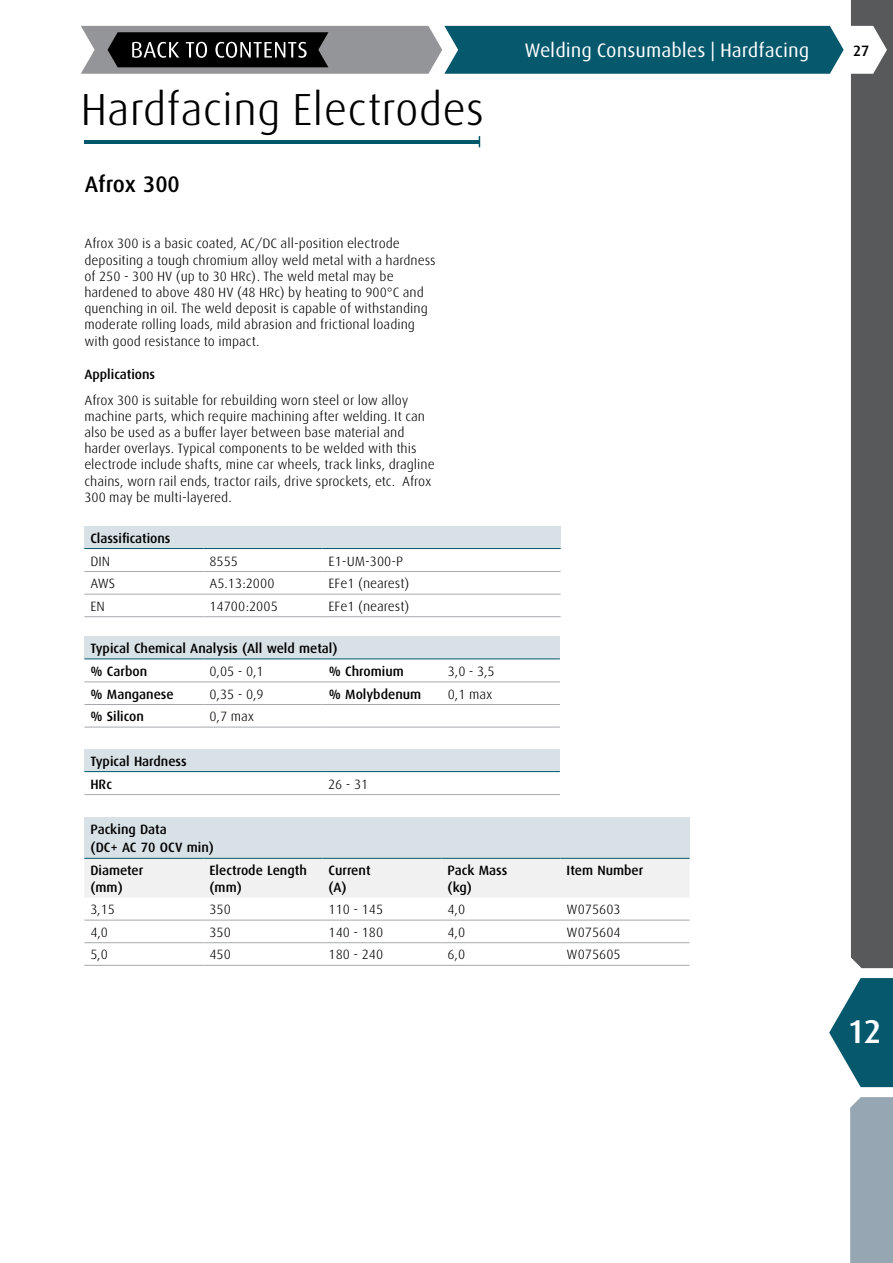
<style>
.page{position:relative;width:893px;height:1263px;background:#fff}
.page>*{position:absolute;margin:0;border:0;box-sizing:border-box;transform-origin:0 0}
.t1{font:300 45px "Linde Dax Global";color:#000}
.t2{font:500 33px "Linde Dax Global";color:#fff}
.t3{font:500 22.5px "Linde Dax Global";color:#000}
.t4{font:19.5px "Linde Dax Global";color:#fff}
.t5{font:500 15px "Linde Dax Global";color:#000}
.t6{font:300 13.5px/16.2px "Linde Dax Global";color:#000}
.t7{font:500 13.5px/16.2px "Linde Dax Global";color:#000}
</style>
<div class="page">
<div style="left:850px;top:1097px;width:43px;height:166px;background:#96a6b2"></div>
<svg style="left:829px;top:978px;width:64px;height:109px"></svg>
<div style="left:851px;top:0;width:42px;height:968px;background:#58595b"></div>
<div style="left:84px;top:636px;width:476px;height:23px;background:#d7e1e6"></div>
<hr style="left:84px;top:682px;width:120px;height:1px;background:#a7a9ac">
<hr style="left:204px;top:682px;width:119px;height:1px;background:#a7a9ac">
<hr style="left:323px;top:682px;width:119px;height:1px;background:#a7a9ac">
<hr style="left:442px;top:682px;width:118px;height:1px;background:#a7a9ac">
<hr style="left:84px;top:704px;width:120px;height:1px;background:#a7a9ac">
<hr style="left:204px;top:704px;width:119px;height:1px;background:#a7a9ac">
<hr style="left:323px;top:704px;width:119px;height:1px;background:#a7a9ac">
<hr style="left:442px;top:704px;width:118px;height:1px;background:#a7a9ac">
<hr style="left:84px;top:658px;width:120px;height:1px;background:#00586a">
<hr style="left:204px;top:658px;width:119px;height:1px;background:#00586a">
<hr style="left:323px;top:658px;width:119px;height:1px;background:#00586a">
<hr style="left:442px;top:658px;width:118px;height:1px;background:#00586a">
<hr style="left:84px;top:727px;width:120px;height:1px;background:#a7a9ac">
<hr style="left:204px;top:727px;width:119px;height:1px;background:#a7a9ac">
<hr style="left:323px;top:727px;width:119px;height:1px;background:#a7a9ac">
<hr style="left:442px;top:727px;width:118px;height:1px;background:#a7a9ac">
<div style="left:84px;top:526px;width:477px;height:22px;background:#d7e1e6"></div>
<hr style="left:84px;top:548px;width:119px;height:1px;background:#00586a">
<hr style="left:203px;top:548px;width:119px;height:1px;background:#00586a">
<hr style="left:322px;top:548px;width:239px;height:1px;background:#00586a">
<hr style="left:84px;top:571px;width:119px;height:1px;background:#a7a9ac">
<hr style="left:203px;top:571px;width:119px;height:1px;background:#a7a9ac">
<hr style="left:322px;top:571px;width:239px;height:1px;background:#a7a9ac">
<hr style="left:84px;top:594px;width:119px;height:1px;background:#a7a9ac">
<hr style="left:203px;top:594px;width:119px;height:1px;background:#a7a9ac">
<hr style="left:322px;top:594px;width:239px;height:1px;background:#a7a9ac">
<hr style="left:84px;top:616px;width:119px;height:1px;background:#a7a9ac">
<hr style="left:203px;top:616px;width:119px;height:1px;background:#a7a9ac">
<hr style="left:322px;top:616px;width:239px;height:1px;background:#a7a9ac">
<div style="left:84px;top:749px;width:476px;height:23px;background:#d7e1e6"></div>
<hr style="left:84px;top:771px;width:238px;height:1px;background:#00586a">
<hr style="left:322px;top:771px;width:238px;height:1px;background:#00586a">
<hr style="left:84px;top:794px;width:238px;height:1px;background:#a7a9ac">
<hr style="left:322px;top:794px;width:238px;height:1px;background:#a7a9ac">
<div style="left:84px;top:817px;width:606px;height:41px;background:#d7e1e6"></div>
<div style="left:85px;top:859px;width:604px;height:38px;background:#f1f1f2"></div>
<hr style="left:84px;top:920px;width:119px;height:1px;background:#a7a9ac">
<hr style="left:203px;top:920px;width:119px;height:1px;background:#a7a9ac">
<hr style="left:322px;top:920px;width:120px;height:1px;background:#a7a9ac">
<hr style="left:442px;top:920px;width:119px;height:1px;background:#a7a9ac">
<hr style="left:561px;top:920px;width:129px;height:1px;background:#a7a9ac">
<hr style="left:84px;top:942px;width:119px;height:1px;background:#a7a9ac">
<hr style="left:203px;top:942px;width:119px;height:1px;background:#a7a9ac">
<hr style="left:322px;top:942px;width:120px;height:1px;background:#a7a9ac">
<hr style="left:442px;top:942px;width:119px;height:1px;background:#a7a9ac">
<hr style="left:561px;top:942px;width:129px;height:1px;background:#a7a9ac">
<hr style="left:84px;top:858px;width:119px;height:1px;background:#00586a">
<hr style="left:203px;top:858px;width:119px;height:1px;background:#00586a">
<hr style="left:322px;top:858px;width:120px;height:1px;background:#00586a">
<hr style="left:442px;top:858px;width:119px;height:1px;background:#00586a">
<hr style="left:561px;top:858px;width:129px;height:1px;background:#00586a">
<hr style="left:84px;top:965px;width:119px;height:1px;background:#a7a9ac">
<hr style="left:203px;top:965px;width:119px;height:1px;background:#a7a9ac">
<hr style="left:322px;top:965px;width:120px;height:1px;background:#a7a9ac">
<hr style="left:442px;top:965px;width:119px;height:1px;background:#a7a9ac">
<hr style="left:561px;top:965px;width:129px;height:1px;background:#a7a9ac">
<hr style="left:84px;top:140px;width:395px;height:3px;background:#00586a">
<svg style="left:81px;top:26px;width:763px;height:48px;background:#39626d"></svg>
<h1 class="t1" style="left:81px;top:83px;width:405px">Hardfacing Electrodes</h1>
<h3 class="t3" style="left:85px;top:171px;width:97px">Afrox 300</h3>
<p class="t6" style="left:84px;top:236px;width:353px">Afrox 300 is a basic coated, AC/DC all-position electrode depositing a tough chromium alloy weld metal with a hardness of 250 - 300 HV (up to 30 HRc). The weld metal may be hardened to above 480 HV (48 HRc) by heating to 900°C and quenching in oil. The weld deposit is capable of withstanding moderate rolling loads, mild abrasion and frictional loading with good resistance to impact.</p>
<p class="t7" style="left:84px;top:366px;width:72px">Applications</p>
<p class="t6" style="left:84px;top:392px;width:352px">Afrox 300 is suitable for rebuilding worn steel or low alloy machine parts, which require machining after welding. It can also be used as a buffer layer between base material and harder overlays. Typical components to be welded with this electrode include shafts, mine car wheels, track links, dragline chains, worn rail ends, tractor rails, drive sprockets, etc. Afrox 300 may be multi-layered.</p>
<p class="t7" style="left:90px;top:530px;width:82px">Classifications</p>
<p class="t6" style="left:90px;top:553px;width:21px">DIN</p>
<p class="t6" style="left:209px;top:553px;width:30px">8555</p>
<p class="t6" style="left:328px;top:553px;width:76px">E1-UM-300-P</p>
<p class="t6" style="left:90px;top:575px;width:26px">AWS</p>
<p class="t6" style="left:209px;top:575px;width:67px">A5.13:2000</p>
<p class="t6" style="left:328px;top:575px;width:82px">EFe1 (nearest)</p>
<p class="t6" style="left:90px;top:598px;width:16px">EN</p>
<p class="t6" style="left:209px;top:598px;width:70px">14700:2005</p>
<p class="t6" style="left:328px;top:598px;width:82px">EFe1 (nearest)</p>
<p class="t7" style="left:90px;top:637px;width:249px;line-height:23px">Typical Chemical Analysis (All weld metal) % Carbon</p>
<p class="t6" style="left:210px;top:663px;width:56px">0,05 - 0,1</p>
<p class="t7" style="left:329px;top:663px;width:77px">% Chromium</p>
<p class="t6" style="left:448px;top:663px;width:48px">3,0 - 3,5</p>
<p class="t7" style="left:90px;top:686px;width:85px">% Manganese</p>
<p class="t6" style="left:210px;top:686px;width:56px">0,35 - 0,9</p>
<p class="t7" style="left:329px;top:686px;width:94px">% Molybdenum</p>
<p class="t6" style="left:448px;top:686px;width:46px">0,1 max</p>
<p class="t7" style="left:90px;top:708px;width:55px">% Silicon</p>
<p class="t6" style="left:210px;top:708px;width:46px">0,7 max</p>
<p class="t7" style="left:90px;top:749px;width:98px;line-height:23px">Typical Hardness<br>HRc</p>
<p class="t6" style="left:328px;top:776px;width:42px">26 - 31</p>
<h3 class="t4" style="left:524px;top:38px;width:287px">Welding Consumables | Hardfacing</h3>
<p class="t7" style="left:90px;top:820px;width:125px;line-height:18.3px">Packing Data<br>(DC+ AC 70 OCV min)</p>
<p class="t7" style="left:90px;top:862px;width:55px">Diameter (mm)</p>
<p class="t7" style="left:209px;top:862px;width:99px">Electrode Length (mm)</p>
<p class="t7" style="left:328px;top:862px;width:44px">Current (A)</p>
<p class="t7" style="left:448px;top:862px;width:61px">Pack Mass (kg)</p>
<p class="t7" style="left:567px;top:862px;width:78px">Item Number</p>
<p class="t6" style="left:90px;top:901px;width:26px">3,15</p>
<p class="t6" style="left:209px;top:901px;width:23px">350</p>
<p class="t6" style="left:328px;top:901px;width:56px">110 - 145</p>
<p class="t6" style="left:448px;top:901px;width:19px">4,0</p>
<p class="t6" style="left:567px;top:901px;width:56px">W075603</p>
<p class="t6" style="left:90px;top:924px;width:19px">4,0</p>
<p class="t6" style="left:209px;top:924px;width:23px">350</p>
<p class="t6" style="left:328px;top:924px;width:56px">140 - 180</p>
<p class="t6" style="left:448px;top:924px;width:19px">4,0</p>
<p class="t6" style="left:567px;top:924px;width:56px">W075604</p>
<p class="t6" style="left:90px;top:946px;width:19px">5,0</p>
<p class="t6" style="left:209px;top:946px;width:23px">450</p>
<p class="t6" style="left:328px;top:946px;width:56px">180 - 240</p>
<p class="t6" style="left:448px;top:946px;width:19px">6,0</p>
<p class="t6" style="left:567px;top:946px;width:56px">W075605</p>
<p class="t5" style="left:853px;top:42px;width:18px">27</p>
<h2 class="t2" style="left:848px;top:1012px;width:36px">12</h2>
</div>
